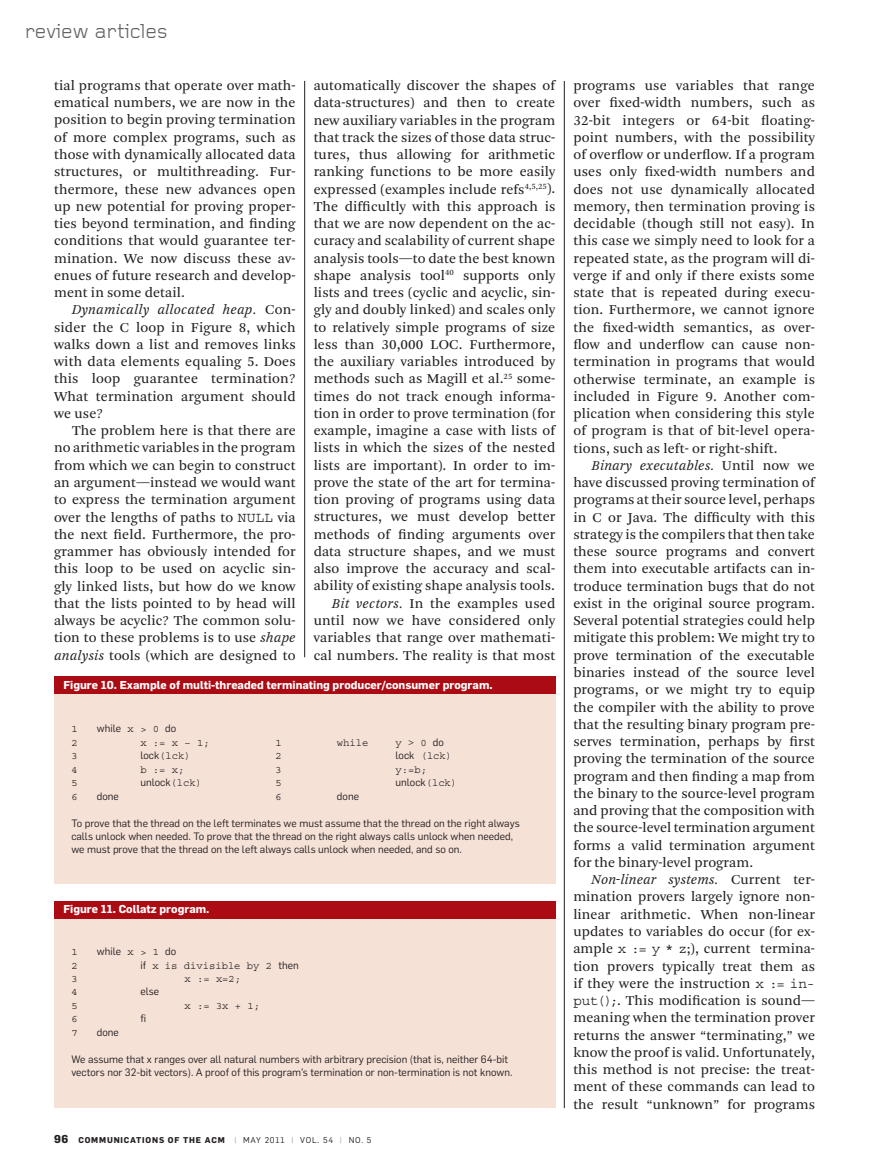
<style>
.page{position:relative;width:878px;height:1175px;background:#fff}
.page>*{position:absolute;margin:0;border:0;box-sizing:border-box;transform-origin:0 0}
.t1{font:21px "Foundry Gridnik";color:#636366}
.t2{font:14.25px/17.2px "Arnhem Blond";letter-spacing:.005em;color:#231f20;text-align:justify}
.t3{font:700 11.25px "Flama";color:#fff}
.t4{font:10.5px/13.5px "Flama";color:#231f20}
.t5{font:10.5px "Courier Std";color:#231f20}
.t6{font:700 8.25px "Flama";letter-spacing:.1em;color:#231f20}
.s1{font-style:italic}
.s2{font-family:"Courier Std"}
.s3{font-family:"Flama"}
.s4{font-size:11.25px}
.s5{font-weight:400;color:#939598}
.s6{font-weight:400}
</style>
<div class="page">
<hr style="left:564px;top:81px;width:1px;height:1027px;background:#231f20">
<hr style="left:304px;top:81px;width:1px;height:576px;background:#231f20">
<div style="left:54px;top:677px;width:501px;height:206px;background:#f6e1d7"></div>
<div style="left:54px;top:676px;width:501px;height:17px;background:#ab0b13"></div>
<div style="left:54px;top:901px;width:501px;height:207px;background:#f6e1d7"></div>
<div style="left:54px;top:901px;width:501px;height:17px;background:#ab0b13"></div>
<h1 class="t1" style="left:25px;top:19px;width:144px">review articles</h1>
<p class="t2" style="left:54px;top:77px;width:243px">tial programs that operate over math&shy;ematical numbers, we are now in the position to begin proving termination of more complex programs, such as those with dynamically allocated data structures, or multithreading. Fur&shy;thermore, these new advances open up new potential for proving proper&shy;ties beyond termination, and finding conditions that would guarantee ter&shy;mination. We now discuss these av&shy;enues of future research and develop&shy;ment in some detail.</p>
<p class="t2" style="left:54px;top:301px;width:243px;text-indent:18px"><span class="s1">Dynamically allocated heap.</span> Con&shy;sider the C loop in Figure 8, which walks down a list and removes links with data elements equaling 5. Does this loop guarantee termination?<br>What termination argument should we use?</p>
<p class="t2" style="left:54px;top:422px;width:243px;text-indent:18px">The problem here is that there are no arithmetic variables in the program from which we can begin to construct an argument—instead we would want to express the termination argument over the lengths of paths to <span class="s2">NULL</span> via the next field. Furthermore, the pro&shy;grammer has obviously intended for this loop to be used on acyclic sin&shy;gly linked lists, but how do we know that the lists pointed to by head will always be acyclic? The common solu&shy;tion to these problems is to use <span class="s1">shape analysis</span> tools (which are designed to</p>
<p class="t2" style="left:313px;top:77px;width:243px;text-align:right">automatically discover the shapes of data-structures) and then to create new auxiliary variables in the program that track the sizes of those data struc&shy;tures, thus allowing for arithmetic ranking functions to be more easily expressed (examples include refs<sup>4,5,25</sup>).<br>The difficultly with this approach is that we are now dependent on the ac&shy;curacy and scalability of current shape analysis tools—to date the best known shape analysis tool<sup>40</sup> supports only lists and trees (cyclic and acyclic, sin&shy;gly and doubly linked) and scales only to relatively simple programs of size less than 30,000 LOC. Furthermore, the auxiliary variables introduced by methods such as Magill et al.<sup>25</sup> some&shy;times do not track enough informa&shy;tion in order to prove termination (for example, imagine a case with lists of lists in which the sizes of the nested lists are important). In order to im&shy;prove the state of the art for termina&shy;tion proving of programs using data structures, we must develop better methods of finding arguments over data structure shapes, and we must also improve the accuracy and scal&shy;ability of existing shape analysis tools.<br><span class="s1">Bit vectors.</span> In the examples used until now we have considered only variables that range over mathemati&shy;cal numbers. The reality is that most</p>
<p class="t2" style="left:573px;top:77px;width:243px">programs use variables that range over fixed-width numbers, such as 32-bit integers or 64-bit floating&shy;point numbers, with the possibility of overflow or underflow. If a program uses only fixed-width numbers and does not use dynamically allocated memory, then termination proving is decidable (though still not easy). In this case we simply need to look for a repeated state, as the program will di&shy;verge if and only if there exists some state that is repeated during execu&shy;tion. Furthermore, we cannot ignore the fixed-width semantics, as over&shy;flow and underflow can cause non&shy;termination in programs that would otherwise terminate, an example is included in Figure 9. Another com&shy;plication when considering this style of program is that of bit-level opera&shy;tions, such as left- or right-shift.</p>
<p class="t2" style="left:573px;top:457px;width:243px;text-indent:18px"><span class="s1">Binary executables.</span> Until now we have discussed proving termination of programs at their source level, perhaps in C or Java. The difficulty with this strategy is the compilers that then take these source programs and convert them into executable artifacts can in&shy;troduce termination bugs that do not exist in the original source program.<br>Several potential strategies could help mitigate this problem: We might try to prove termination of the executable binaries instead of the source level programs, or we might try to equip the compiler with the ability to prove that the resulting binary program pre&shy;serves termination, perhaps by first proving the termination of the source program and then finding a map from the binary to the source-level program and proving that the composition with the source-level termination argument forms a valid termination argument for the binary-level program.</p>
<p class="t2" style="left:573px;top:871px;width:243px;text-indent:18px"><span class="s1">Non-linear systems.</span> Current ter&shy;mination provers largely ignore non&shy;linear arithmetic. When non-linear updates to variables do occur (for ex&shy;ample <span class="s2">x := y * z</span>;), current termina&shy;tion provers typically treat them as if they were the instruction <span class="s2">x := in&shy;put();</span>. This modification is sound— meaning when the termination prover returns the answer “terminating,” we know the proof is valid. Unfortunately, this method is not precise: the treat&shy;ment of these commands can lead to the result “unknown” for programs</p>
<p class="t3" style="left:63px;top:678px;width:431px">Figure 10. Example of multi-threaded terminating producer/consumer program.</p>
<p class="t5" style="left:71px;top:723px;width:8px">1</p>
<p class="t4" style="left:97px;top:721px;width:81px">while <span class="s2">x &gt; 0</span> do</p>
<p class="t5" style="left:71px;top:736px;width:8px">2</p>
<p class="t5" style="left:140px;top:736px;width:71px">x := x – 1;</p>
<p class="t5" style="left:275px;top:736px;width:8px">1</p>
<p class="t5" style="left:337px;top:736px;width:33px">while</p>
<p class="t4" style="left:395px;top:735px;width:50px"><span class="s2">y</span> &gt; <span class="s2">0</span> do</p>
<p class="t5" style="left:71px;top:750px;width:8px">3</p>
<p class="t5" style="left:140px;top:750px;width:52px"><span class="s3">lock</span>(lck)</p>
<p class="t5" style="left:275px;top:750px;width:8px">2</p>
<p class="t5" style="left:395px;top:750px;width:58px"><span class="s3">lock</span> (lck)</p>
<p class="t5" style="left:71px;top:763px;width:8px">4</p>
<p class="t5" style="left:140px;top:763px;width:46px">b := x;</p>
<p class="t5" style="left:275px;top:763px;width:8px">3</p>
<p class="t5" style="left:395px;top:763px;width:33px">y:=b;</p>
<p class="t5" style="left:71px;top:777px;width:8px">5</p>
<p class="t4" style="left:140px;top:775px;width:63px">unlock<span class="s2">(lck)</span></p>
<p class="t5" style="left:275px;top:777px;width:8px">5</p>
<p class="t4" style="left:395px;top:775px;width:63px">unlock<span class="s2">(lck)</span></p>
<p class="t5" style="left:71px;top:790px;width:8px">6</p>
<p class="t4" style="left:97px;top:789px;width:24px">done</p>
<p class="t5" style="left:275px;top:790px;width:8px">6</p>
<p class="t4" style="left:337px;top:789px;width:24px">done</p>
<p class="t4" style="left:71px;top:816px;width:450px">To prove that the thread on the left terminates we must assume that the thread on the right always calls unlock when needed. To prove that the thread on the right always calls unlock when needed, we must prove that the thread on the left always calls unlock when needed, and so on.</p>
<p class="t3" style="left:63px;top:902px;width:148px">Figure 11. Collatz program.</p>
<p class="t5" style="left:71px;top:946px;width:8px">1</p>
<p class="t4" style="left:97px;top:944px;width:81px">while <span class="s2">x &gt; 1</span> do</p>
<p class="t5" style="left:71px;top:959px;width:8px">2</p>
<p class="t5" style="left:140px;top:959px;width:160px"><span class="s3">if</span> x is divisible by 2 <span class="s3">then</span></p>
<p class="t5" style="left:71px;top:973px;width:8px">3</p>
<p class="t5" style="left:184px;top:973px;width:58px">x := x=2;</p>
<p class="t5" style="left:71px;top:986px;width:8px">4</p>
<p class="t4" style="left:140px;top:984px;width:20px">else</p>
<p class="t5" style="left:71px;top:1000px;width:8px">5</p>
<p class="t5" style="left:184px;top:1000px;width:77px">x := 3x + 1;</p>
<p class="t5" style="left:71px;top:1013px;width:8px">6</p>
<p class="t4" style="left:140px;top:1011px;width:7px">fi</p>
<p class="t5" style="left:71px;top:1026px;width:8px">7</p>
<p class="t4" style="left:97px;top:1025px;width:24px">done</p>
<p class="t4" style="left:71px;top:1052px;width:442px">We assume that x ranges over all natural numbers with arbitrary precision (that is, neither 64-bit vectors nor 32-bit vectors). A proof of this program’s termination or non-termination is not known.</p>
<p class="t6" style="left:54px;top:1134px;width:319px"><span class="s4">96</span> communications of the acm <span class="s5">|</span> <span class="s6">may 2011</span> <span class="s5">|</span> <span class="s6">vol. 54</span> <span class="s5">|</span> <span class="s6">no. 5</span></p>
</div>
